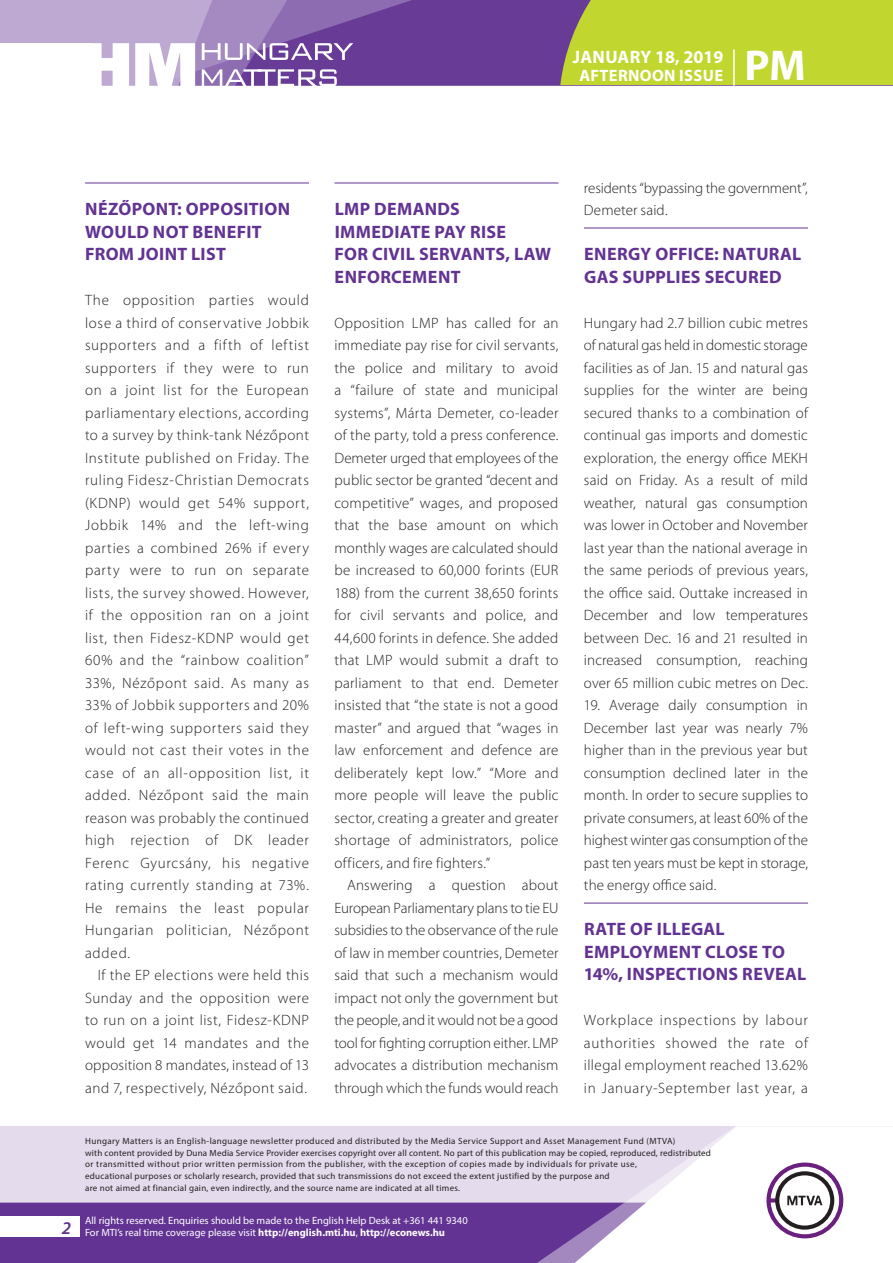
<style>
.page{position:relative;width:893px;height:1263px;background:#fff}
.page>*{position:absolute;margin:0;border:0;box-sizing:border-box;transform-origin:0 0}
.t1{font:700 43.35px "Myriad Pro";color:#fff}
.t2{font:700 18px/22.5px "Myriad Pro";letter-spacing:.015em;color:#623393}
.t3{font:700 18px "Myriad Pro";color:#fff}
.t4{font:italic 600 18px "Myriad Pro";color:#623393}
.t5{font:700 16.5px "Myriad Pro";letter-spacing:.02em;color:#fff}
.t6{font:300 15px/22.5px "Myriad Pro";letter-spacing:.01em;color:#231f20;text-align:justify}
.t7{font:10.5px/12px "Myriad Pro";color:#fff}
.t8{font:9px/12px "Myriad Pro";letter-spacing:.03em;color:#231f20}
.s1{font-weight:700}
</style>
<div class="page">
<div style="left:0;top:1126px;width:893px;height:137px;background:#e4dcec"></div>
<div style="left:0;top:1202px;width:506px;height:61px;background:#623393"></div>
<svg style="left:506px;top:1202px;width:69px;height:61px;background:#6b3e99"></svg>
<svg style="left:575px;top:1126px;width:318px;height:137px"></svg>
<div style="left:0;top:1216px;width:79px;height:20px;background:#fff"></div>
<div style="left:0;top:0;width:893px;height:85px;background:#683b97"></div>
<div style="left:560px;top:0;width:333px;height:85px;background:#c1d72f"></div>
<hr style="left:733px;top:49px;width:2px;height:37px;background:#fff">
<svg style="left:0;top:0;width:479px;height:86px"></svg>
<hr style="left:85px;top:183px;width:224px;height:1px;background:#623393">
<hr style="left:334px;top:183px;width:224px;height:1px;background:#623393">
<hr style="left:584px;top:228px;width:224px;height:1px;background:#623393">
<hr style="left:584px;top:903px;width:224px;height:1px;background:#623393">
<p class="t3" style="left:573px;top:45px;width:152px">JANUARY 18, 2019</p>
<p class="t5" style="left:579px;top:65px;width:145px">AFTERNOON ISSUE</p>
<h1 class="t1" style="left:745px;top:37px;width:63px">PM</h1>
<p class="t2" style="left:85px;top:197px;width:70px">NÉZŐPONT</p>
<p class="t2" style="left:177px;top:197px;width:54px">: OPPOSITION</p>
<p class="t2" style="left:85px;top:220px;width:81px">WOU LD NOT</p>
<p class="t2" style="left:193px;top:220px;width:22px">BENEFIT</p>
<p class="t2" style="left:85px;top:242px;width:12px">FRO</p>
<p class="t2" style="left:119px;top:242px;width:39px">M JOINT</p>
<p class="t2" style="left:191px;top:242px;width:19px">LIST</p>
<p class="t6" style="left:85px;top:289px;width:225px">The opposition parties would lose a third of conservative Jobbik supporters and a fifth of leftist supporters if they were to run on a joint list for the European parliamentary elections, according to a survey by think-tank Nézőpont Institute published on Friday. The ruling Fidesz-Christian Democrats (KDNP) would get 54% support, Jobbik 14% and the left-wing parties a combined 26% if every party were to run on separate lists, the survey showed. However, if the opposition ran on a joint list, then Fidesz-KDNP would get 60% and the “rainbow coalition” 33%, Nézőpont said. As many as 33% of Jobbik supporters and 20% of left-wing supporters said they would not cast their votes in the case of an all-opposition list, it added. Nézőpont said the main reason was probably the continued high rejection of DK leader Ferenc Gyurcsány, his negative rating currently standing at 73%.<br>He remains the least popular Hungarian politician, Nézőpont added.</p>
<p class="t6" style="left:85px;top:964px;width:225px;text-indent:13px">If the EP elections were held this Sunday and the opposition were to run on a joint list, Fidesz-KDNP would get 14 mandates and the opposition 8 mandates, instead of 13 and 7, respectively, Nézőpont said.</p>
<p class="t2" style="left:335px;top:197px;width:125px">LMP DEMAN DS<br>IMMEDIATE</p>
<p class="t2" style="left:434px;top:220px;width:46px">PAY RISE</p>
<p class="t2" style="left:335px;top:242px;width:12px">FOR</p>
<p class="t2" style="left:372px;top:242px;width:101px">CIVIL SERVANTS</p>
<p class="t2" style="left:506px;top:242px;width:47px">, LAW</p>
<p class="t2" style="left:335px;top:265px;width:12px">ENFOR</p>
<p class="t2" style="left:391px;top:265px;width:48px">CEMENT</p>
<p class="t6" style="left:334px;top:311px;width:225px">Opposition LMP has called for an immediate pay rise for civil servants, the police and military to avoid a “failure of state and municipal systems”, Márta Demeter, co-leader of the party, told a press conference.<br>Demeter urged that employees of the public sector be granted “decent and competitive” wages, and proposed that the base amount on which monthly wages are calculated should be increased to 60,000 forints (EUR 188) from the current 38,650 forints for civil servants and police, and 44,600 forints in defence. She added that LMP would submit a draft to parliament to that end. Demeter insisted that “the state is not a good master” and argued that “wages in law enforcement and defence are deliberately kept low.” “More and more people will leave the public sector, creating a greater and greater shortage of administrators, police officers, and fire fighters.”</p>
<p class="t6" style="left:334px;top:874px;width:225px;text-indent:13px">Answering a question about European Parliamentary plans to tie EU subsidies to the observance of the rule of law in member countries, Demeter said that such a mechanism would impact not only the government but the people, and it would not be a good tool for fighting corruption either. LMP advocates a distribution mechanism through which the funds would reach</p>
<p class="t6" style="left:584px;top:176px;width:225px">residents “bypassing the government”,<br>Demeter said.</p>
<p class="t2" style="left:584px;top:242px;width:12px">ENER</p>
<p class="t2" style="left:628px;top:242px;width:38px">GY OFFI</p>
<p class="t2" style="left:693px;top:242px;width:42px">CE: NATURA</p>
<p class="t2" style="left:792px;top:242px;width:11px">L</p>
<p class="t2" style="left:584px;top:265px;width:163px">GAS SU PPLIES SECURE</p>
<p class="t2" style="left:769px;top:265px;width:14px">D</p>
<p class="t6" style="left:584px;top:311px;width:225px">Hungary had 2.7 billion cubic metres of natural gas held in domestic storage facilities as of Jan. 15 and natural gas supplies for the winter are being secured thanks to a combination of continual gas imports and domestic exploration, the energy office MEKH said on Friday. As a result of mild weather, natural gas consumption was lower in October and November last year than the national average in the same periods of previous years, the office said. Outtake increased in December and low temperatures between Dec. 16 and 21 resulted in increased consumption, reaching over 65 million cubic metres on Dec.</p>
<p class="t6" style="left:584px;top:694px;width:225px">19. Average daily consumption in December last year was nearly 7% higher than in the previous year but consumption declined later in the month. In order to secure supplies to private consumers, at least 60% of the highest winter gas consumption of the past ten years must be kept in storage, the energy office said.</p>
<p class="t2" style="left:584px;top:917px;width:12px">RATE</p>
<p class="t2" style="left:584px;top:917px;width:142px;text-indent:46px">OF ILLEGAL<br>EMPLOYMENT</p>
<p class="t2" style="left:705px;top:940px;width:32px">CLOSE</p>
<p class="t2" style="left:762px;top:940px;width:12px">TO</p>
<p class="t2" style="left:584px;top:962px;width:115px">14%, INS PECTIONS</p>
<p class="t2" style="left:742px;top:962px;width:66px">REVEAL</p>
<p class="t6" style="left:584px;top:1009px;width:225px">Workplace inspections by labour authorities showed the rate of illegal employment reached 13.62% in January-September last year, a</p>
<p class="t4" style="left:62px;top:1217px;width:11px">2</p>
<p class="t8" style="left:85px;top:1134px;width:627px">Hungary Matters is an English-language newsletter produced and distributed by the Media Service Support and Asset Management Fund (MTVA)<br>with content provided by Duna Media Service Provider exercises copyright over all content. No part of this publication may be copied, reproduced, redistributed or transmitted without prior written permission from the publisher, with the exception of copies made by individuals for private use,<br>educational purposes or scholarly research, provided that such transmissions do not exceed the extent justified by the purpose and<br>are not aimed at financial gain, even indirectly, and the source name are indicated at all times.</p>
<p class="t7" style="left:85px;top:1214px;width:384px">All rights reserved. Enquiries should be made to the English Help Desk at +361 441 9340<br>For MTI’s real time coverage please visit <span class="s1">HTTP://ENGLISH.MTI.HU</span>, <span class="s1">HTTP://ECONEWS.HU</span></p>
</div>
